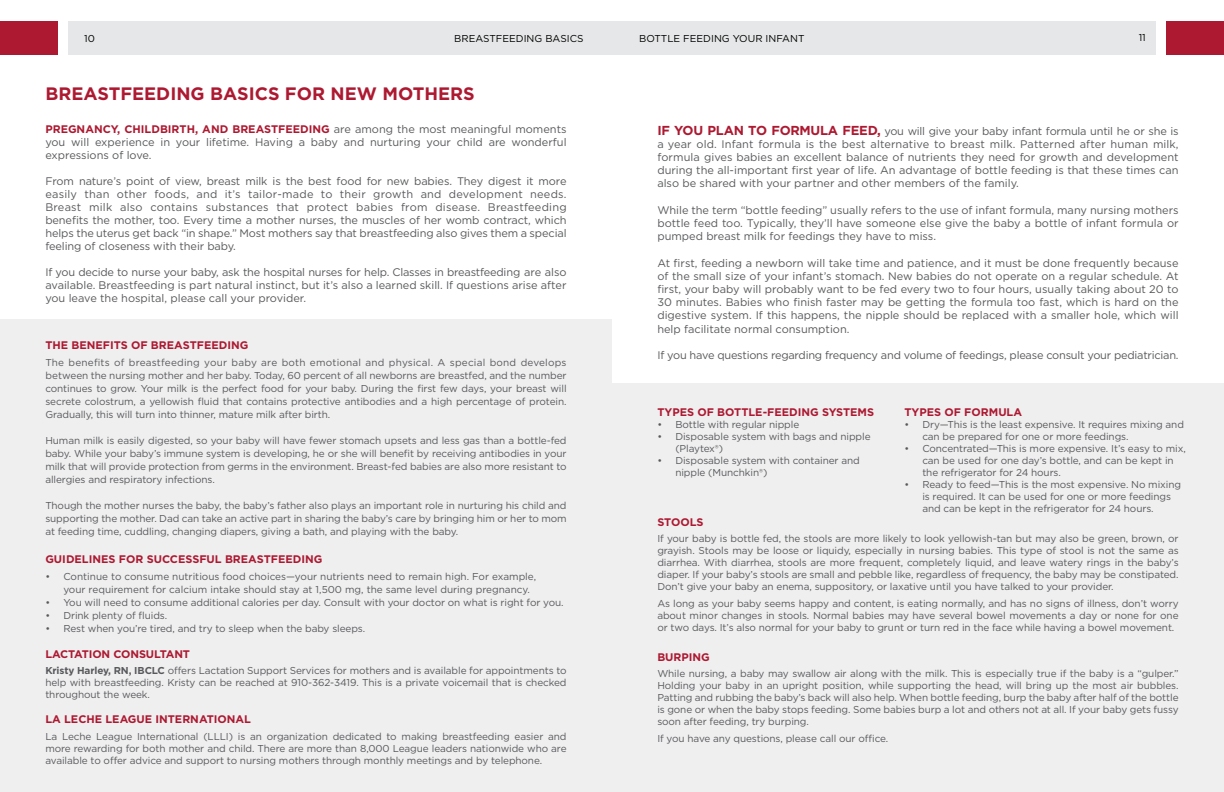
<style>
.page{position:relative;width:1224px;height:792px;background:#fff}
.page>*{position:absolute;margin:0;border:0;box-sizing:border-box;transform-origin:0 0}
.t1{font:700 18px "Gotham";color:#ad1931}
.t2{font:11px/13.2px "Gotham";color:#58595b;text-align:justify}
.t3{font:700 11px "Gotham";color:#ad1931}
.t4{font:11px "Gotham";letter-spacing:-.02em;color:#58595b}
.t5{font:10px/12px "Gotham";letter-spacing:-.01em;color:#58595b;text-align:justify}
.t6{font:10px "Gotham";color:#000}
.s1{font-weight:700;color:#ad1931}
.s2{font-weight:700}
.s3{font-weight:700;font-size:13px;color:#ad1931}
</style>
<div class="page">
<div style="left:69px;top:22px;width:543px;height:33px;background:#e6e7e8"></div>
<div style="left:612px;top:22px;width:543px;height:33px;background:#e6e7e8"></div>
<div style="left:0;top:22px;width:58px;height:33px;background:#ad1931"></div>
<div style="left:1166px;top:22px;width:58px;height:33px;background:#ad1931"></div>
<div style="left:0;top:320px;width:612px;height:472px;background:#efeff0"></div>
<div style="left:612px;top:384px;width:612px;height:408px;background:#efeff0"></div>
<p class="t6" style="left:84px;top:32px;width:12px">10</p>
<p class="t6" style="left:454px;top:32px;width:131px">BREASTFEEDING BASICS</p>
<p class="t6" style="left:639px;top:32px;width:167px">BOTTLE FEEDING YOUR INFANT</p>
<p class="t6" style="left:1139px;top:31px;width:9px">11</p>
<h1 class="t1" style="left:45px;top:82px;width:431px">BREASTFEEDING BASICS FOR NEW MOTHERS</h1>
<p class="t2" style="left:45px;top:122px;width:523px"><span class="s1">PREGNANCY, CHILDBIRTH, AND BREASTFEEDING</span> are among the most meaningful moments you will experience in your lifetime. Having a baby and nurturing your child are wonderful expressions of love.</p>
<p class="t2" style="left:45px;top:174px;width:523px">From nature’s point of view, breast milk is the best food for new babies. They digest it more easily than other foods, and it’s tailor-made to their growth and development needs.<br>Breast milk also contains substances that protect babies from disease. Breastfeeding benefits the mother, too. Every time a mother nurses, the muscles of her womb contract, which helps the uterus get back “in shape.” Most mothers say that breastfeeding also gives them a special feeling of closeness with their baby.</p>
<p class="t2" style="left:45px;top:265px;width:523px">If you decide to nurse your baby, ask the hospital nurses for help. Classes in breastfeeding are also available. Breastfeeding is part natural instinct, but it’s also a learned skill. If questions arise after you leave the hospital, please call your provider.</p>
<p class="t3" style="left:45px;top:338px;width:205px">THE BENEFITS OF BREASTFEEDING</p>
<p class="t5" style="left:45px;top:356px;width:523px;line-height:13px">The benefits of breastfeeding your baby are both emotional and physical. A special bond develops between the nursing mother and her baby. Today, 60 percent of all newborns are breastfed, and the number continues to grow. Your milk is the perfect food for your baby. During the first few days, your breast will secrete colostrum, a yellowish fluid that contains protective antibodies and a high percentage of protein.<br>Gradually, this will turn into thinner, mature milk after birth.</p>
<p class="t5" style="left:45px;top:434px;width:523px;line-height:13px">Human milk is easily digested, so your baby will have fewer stomach upsets and less gas than a bottle-fed baby. While your baby’s immune system is developing, he or she will benefit by receiving antibodies in your milk that will provide protection from germs in the environment. Breast-fed babies are also more resistant to allergies and respiratory infections.</p>
<p class="t5" style="left:45px;top:499px;width:523px;line-height:13px">Though the mother nurses the baby, the baby’s father also plays an important role in nurturing his child and supporting the mother. Dad can take an active part in sharing the baby’s care by bringing him or her to mom at feeding time, cuddling, changing diapers, giving a bath, and playing with the baby.</p>
<p class="t3" style="left:45px;top:551px;width:279px">GUIDELINES FOR SUCCESSFUL BREASTFEEDING</p>
<p class="t5" style="left:63px;top:570px;width:474px;line-height:13px;text-indent:-18px">• Continue to consume nutritious food choices—your nutrients need to remain high. For example, your requirement for calcium intake should stay at 1,500 mg, the same level during pregnancy.</p>
<p class="t5" style="left:45px;top:596px;width:520px">• You will need to consume additional calories per day. Consult with your doctor on what is right for you.</p>
<p class="t5" style="left:45px;top:609px;width:123px">• Drink plenty of fluids.</p>
<p class="t5" style="left:45px;top:622px;width:321px">• Rest when you’re tired, and try to sleep when the baby sleeps.</p>
<p class="t3" style="left:45px;top:647px;width:146px">LACTATION CONSULTANT</p>
<p class="t5" style="left:45px;top:665px;width:523px"><span class="s2">Kristy Harley, RN, IBCLC</span> offers Lactation Support Services for mothers and is available for appointments to help with breastfeeding. Kristy can be reached at 910-362-3419. This is a private voicemail that is checked throughout the week.</p>
<p class="t3" style="left:45px;top:712px;width:207px">LA LECHE LEAGUE INTERNATIONAL</p>
<p class="t5" style="left:45px;top:730px;width:523px">La Leche League International (LLLI) is an organization dedicated to making breastfeeding easier and more rewarding for both mother and child. There are more than 8,000 League leaders nationwide who are available to offer advice and support to nursing mothers through monthly meetings and by telephone.</p>
<p class="t2" style="left:657px;top:124px;width:523px"><span class="s3">IF YOU PLAN TO FORMULA FEED,</span> you will give your baby infant formula until he or she is a year old. Infant formula is the best alternative to breast milk. Patterned after human milk, formula gives babies an excellent balance of nutrients they need for growth and development during the all-important first year of life. An advantage of bottle feeding is that these times can also be shared with your partner and other members of the family.</p>
<p class="t2" style="left:657px;top:203px;width:523px">While the term “bottle feeding” usually refers to the use of infant formula, many nursing mothers bottle feed too. Typically, they’ll have someone else give the baby a bottle of infant formula or pumped breast milk for feedings they have to miss.</p>
<p class="t2" style="left:657px;top:256px;width:523px">At first, feeding a newborn will take time and patience, and it must be done frequently because of the small size of your infant’s stomach. New babies do not operate on a regular schedule. At first, your baby will probably want to be fed every two to four hours, usually taking about 20 to 30 minutes. Babies who finish faster may be getting the formula too fast, which is hard on the digestive system. If this happens, the nipple should be replaced with a smaller hole, which will help facilitate normal consumption.</p>
<p class="t4" style="left:657px;top:348px;width:523px">If you have questions regarding frequency and volume of feedings, please consult your pediatrician.</p>
<p class="t3" style="left:657px;top:405px;width:218px">TYPES OF BOTTLE-FEEDING SYSTEMS</p>
<p class="t5" style="left:657px;top:419px;width:143px">• Bottle with regular nipple</p>
<p class="t5" style="left:675px;top:431px;width:197px;text-indent:-18px">• Disposable system with bags and nipple (Playtex®)</p>
<p class="t5" style="left:675px;top:455px;width:186px;text-indent:-18px">• Disposable system with container and nipple (Munchkin®)</p>
<p class="t3" style="left:904px;top:405px;width:119px">TYPES OF FORMULA</p>
<p class="t5" style="left:922px;top:419px;width:263px;text-indent:-18px">• Dry—This is the least expensive. It requires mixing and can be prepared for one or more feedings.</p>
<p class="t5" style="left:922px;top:443px;width:265px;text-align:left;text-indent:-18px">• Concentrated—This is more expensive. It’s easy to mix, can be used for one day’s bottle, and can be kept in the refrigerator for 24 hours.</p>
<p class="t5" style="left:922px;top:479px;width:260px;text-align:left;text-indent:-18px">• Ready to feed—This is the most expensive. No mixing is required. It can be used for one or more feedings and can be kept in the refrigerator for 24 hours.</p>
<p class="t3" style="left:657px;top:514px;width:48px">STOOLS</p>
<p class="t5" style="left:657px;top:532px;width:523px">If your baby is bottle fed, the stools are more likely to look yellowish-tan but may also be green, brown, or grayish. Stools may be loose or liquidy, especially in nursing babies. This type of stool is not the same as diarrhea. With diarrhea, stools are more frequent, completely liquid, and leave watery rings in the baby’s diaper. If your baby’s stools are small and pebble like, regardless of frequency, the baby may be constipated.<br>Don’t give your baby an enema, suppository, or laxative until you have talked to your provider.</p>
<p class="t5" style="left:657px;top:597px;width:523px">As long as your baby seems happy and content, is eating normally, and has no signs of illness, don’t worry about minor changes in stools. Normal babies may have several bowel movements a day or none for one or two days. It’s also normal for your baby to grunt or turn red in the face while having a bowel movement.</p>
<p class="t3" style="left:657px;top:650px;width:54px">BURPING</p>
<p class="t5" style="left:657px;top:668px;width:523px">While nursing, a baby may swallow air along with the milk. This is especially true if the baby is a “gulper.” Holding your baby in an upright position, while supporting the head, will bring up the most air bubbles.<br>Patting and rubbing the baby’s back will also help. When bottle feeding, burp the baby after half of the bottle is gone or when the baby stops feeding. Some babies burp a lot and others not at all. If your baby gets fussy soon after feeding, try burping.</p>
<p class="t5" style="left:657px;top:732px;width:232px">If you have any questions, please call our office.</p>
</div>
